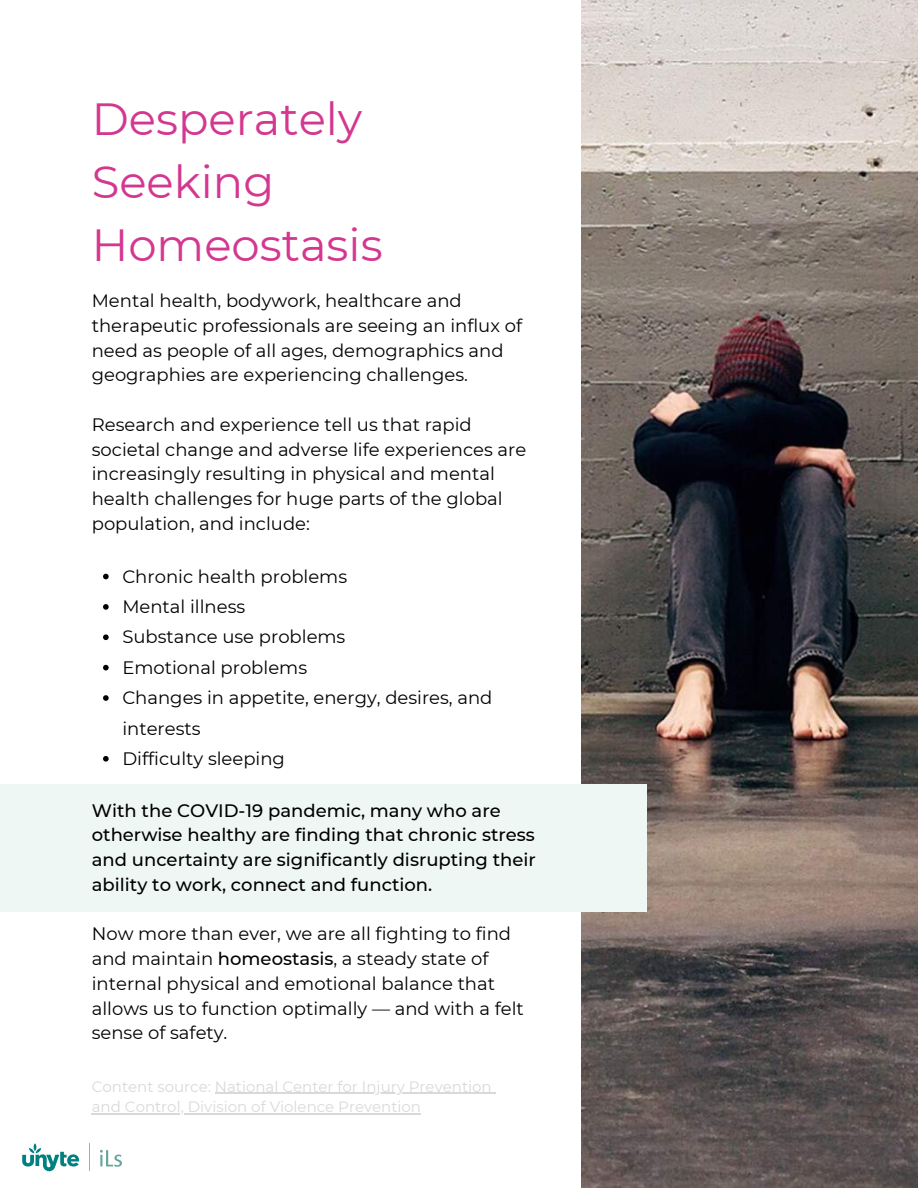
<style>
.page{position:relative;width:918px;height:1188px;background:#fff}
.page>*{position:absolute;margin:0;border:0;box-sizing:border-box;transform-origin:0 0}
.t1{font:45px/63px "Montserrat";color:#d43790}
.t2{font:18px/24.8px "Montserrat";color:#000}
.t3{font:500 18px/24.8px "Montserrat";color:#000}
.t4{font:15px/20.2px "Montserrat";color:#d9d9d9}
.s1{font-weight:500}
</style>
<div class="page">
<img style="left:582px;top:0;width:336px;height:1188px">
<div style="left:0;top:784px;width:647px;height:128px;background:#eef7f3"></div>
<svg style="left:103px;top:574px;width:6px;height:5px"></svg>
<svg style="left:103px;top:604px;width:6px;height:6px"></svg>
<svg style="left:103px;top:634px;width:6px;height:6px"></svg>
<svg style="left:103px;top:665px;width:6px;height:5px"></svg>
<svg style="left:103px;top:695px;width:6px;height:6px"></svg>
<svg style="left:103px;top:756px;width:6px;height:6px"></svg>
<svg style="left:22px;top:1143px;width:57px;height:28px"></svg>
<svg style="left:89px;top:1143px;width:1px;height:28px"></svg>
<svg style="left:100px;top:1150px;width:22px;height:17px"></svg>
<hr style="left:215px;top:1093px;width:277px;height:1px;background:#d9d9d9">
<hr style="left:92px;top:1113px;width:329px;height:1px;background:#d9d9d9">
<h1 class="t1" style="left:92px;top:87px;width:292px">Desperately<br>Seeking<br>Homeostasis</h1>
<p class="t2" style="left:92px;top:288px;width:432px">Mental health, bodywork, healthcare and therapeutic professionals are seeing an influx of need as people of all ages, demographics and geographies are experiencing challenges.</p>
<p class="t2" style="left:92px;top:412px;width:436px">Research and experience tell us that rapid societal change and adverse life experiences are increasingly resulting in physical and mental health challenges for huge parts of the global population, and include:</p>
<p class="t2" style="left:122px;top:561px;width:372px;line-height:30.3px">Chronic health problems<br>Mental illness<br>Substance use problems<br>Emotional problems<br>Changes in appetite, energy, desires, and interests<br>Difficulty sleeping</p>
<p class="t3" style="left:92px;top:798px;width:446px">With the COVID-19 pandemic, many who are otherwise healthy are finding that chronic stress and uncertainty are significantly disrupting their ability to work, connect and function.</p>
<p class="t2" style="left:92px;top:922px;width:434px">Now more than ever, we are all fighting to find and maintain <span class="s1">homeostasis</span>, a steady state of internal physical and emotional balance that allows us to function optimally — and with a felt sense of safety.</p>
<p class="t4" style="left:92px;top:1076px;width:401px">Content source: National Center for Injury Prevention and Control, Division of Violence Prevention</p>
</div>
